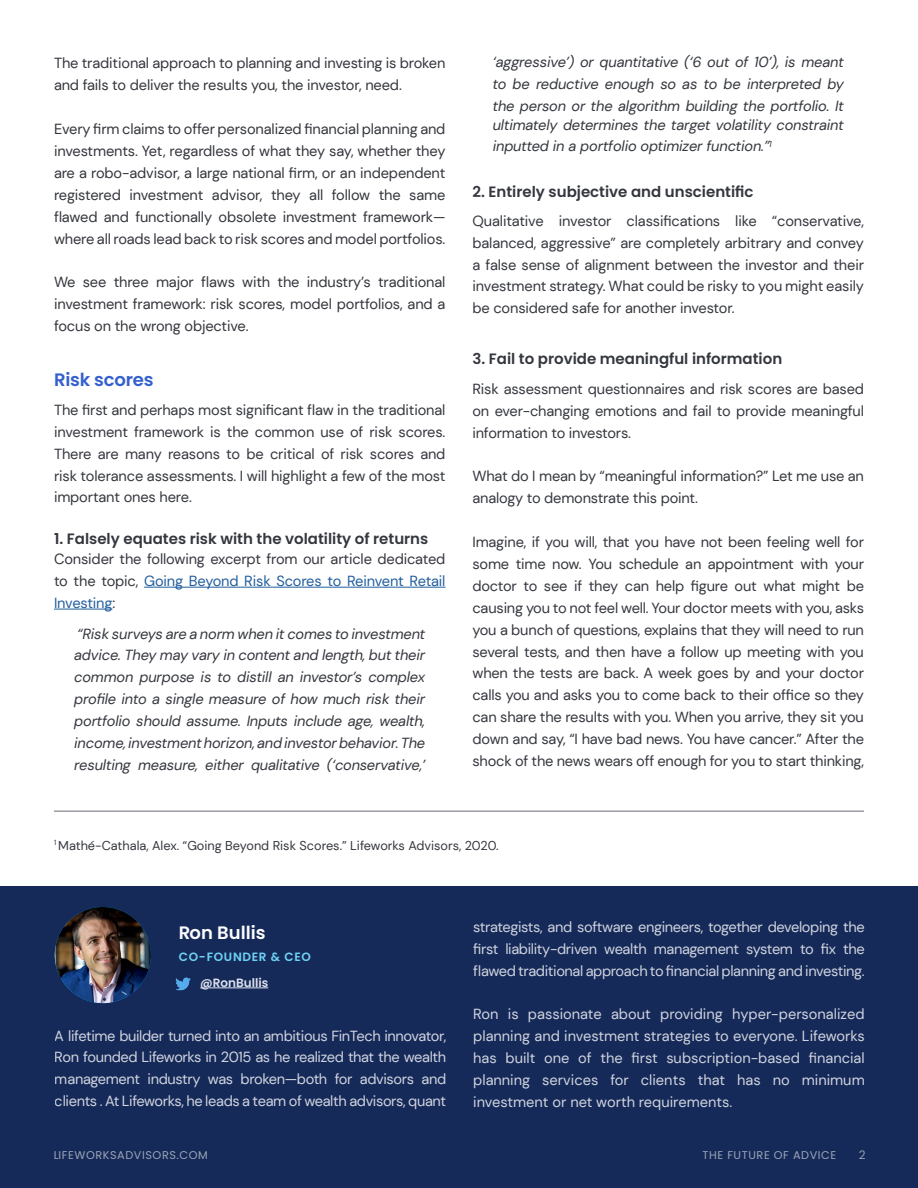
<style>
.page{position:relative;width:918px;height:1188px;background:#fff}
.page>*{position:absolute;margin:0;border:0;box-sizing:border-box;transform-origin:0 0}
.t1{font:600 18px "Poppins";letter-spacing:-.01em;color:#3460cd}
.t2{font:600 18px "Poppins";color:#fff}
.t3{font:600 15px "Poppins";color:#34373e}
.t4{font:14.7px/21.9px "DM Sans";letter-spacing:-.015em;color:#34373e;text-align:justify}
.t5{font:14.7px/21.9px "DM Sans";letter-spacing:-.025em;color:#fff;text-align:justify}
.t6{font:italic 14.7px/21.9px "DM Sans";letter-spacing:-.01em;color:#34373e;text-align:justify}
.t7{font:14.7px/21.9px "DM Sans";letter-spacing:-.01em;color:#33363c;text-align:justify}
.t8{font:12.75px "DM Sans";color:#34373e}
.t9{font:600 12px "Poppins";letter-spacing:.06em;color:#6ed2f4}
.t10{font:600 12px "Poppins";color:#f5f8ff}
.t11{font:12px "DM Sans";color:#e5e7e6}
.t12{font:11.25px "Poppins";letter-spacing:.05em;color:#e5e7e6}
.s1{color:#215e9e}
</style>
<div class="page">
<div style="left:0;top:887px;width:918px;height:301px;background:#162a5a"></div>
<img style="left:55px;top:907px;width:96px;height:96px;border-radius:48px">
<hr style="left:200px;top:988px;width:68px;height:1px;background:#f5f8ff">
<img style="left:175px;top:977px;width:16px;height:14px">
<hr style="left:144px;top:587px;width:302px;height:1px;background:#215e9e">
<hr style="left:54px;top:609px;width:58px;height:1px;background:#215e9e">
<hr style="left:54px;top:811px;width:810px;height:1px;background:#656a74">
<p class="t7" style="left:54px;top:52px;width:393px">The traditional approach to planning and investing is broken and fails to deliver the results you, the investor, need.</p>
<p class="t7" style="left:54px;top:118px;width:393px">Every firm claims to offer personalized financial planning and investments. Yet, regardless of what they say, whether they are a robo-advisor, a large national firm, or an independent registered investment advisor, they all follow the same flawed and functionally obsolete investment framework— where all roads lead back to risk scores and model portfolios.</p>
<p class="t7" style="left:54px;top:271px;width:393px">We see three major flaws with the industry’s traditional investment framework: risk scores, model portfolios, and a focus on the wrong objective.</p>
<p class="t1" style="left:54px;top:370px;width:101px">Risk scores</p>
<p class="t4" style="left:54px;top:399px;width:393px">The first and perhaps most significant flaw in the traditional investment framework is the common use of risk scores.<br>There are many reasons to be critical of risk scores and risk tolerance assessments. I will highlight a few of the most important ones here.</p>
<p class="t3" style="left:54px;top:530px;width:376px">1. Falsely equates risk with the volatility of returns</p>
<p class="t4" style="left:54px;top:548px;width:393px">Consider the following excerpt from our article dedicated to the topic, <span class="s1">Going Beyond Risk Scores to Reinvent Retail Investing</span>:</p>
<p class="t6" style="left:74px;top:622px;width:353px">“Risk surveys are a norm when it comes to investment advice. They may vary in content and length, but their common purpose is to distill an investor’s complex profile into a single measure of how much risk their portfolio should assume. Inputs include age, wealth, income, investment horizon, and investor behavior. The resulting measure, either qualitative (‘conservative,’</p>
<p class="t6" style="left:493px;top:51px;width:353px">‘aggressive’) or quantitative (‘6 out of 10’), is meant to be reductive enough so as to be interpreted by the person or the algorithm building the portfolio. It</p>
<p class="t6" style="left:493px;top:113px;width:353px">ultimately determines the target volatility constraint inputted in a portfolio optimizer function.”<sup>1</sup></p>
<p class="t3" style="left:472px;top:183px;width:283px">2. Entirely subjective and unscientific</p>
<p class="t4" style="left:473px;top:210px;width:393px">Qualitative investor classifications like “conservative, balanced, aggressive” are completely arbitrary and convey a false sense of alignment between the investor and their investment strategy. What could be risky to you might easily be considered safe for another investor.</p>
<p class="t3" style="left:472px;top:350px;width:311px">3. Fail to provide meaningful information</p>
<p class="t4" style="left:473px;top:378px;width:393px">Risk assessment questionnaires and risk scores are based on ever-changing emotions and fail to provide meaningful information to investors.</p>
<p class="t4" style="left:473px;top:465px;width:393px">What do I mean by “meaningful information?” Let me use an analogy to demonstrate this point.</p>
<p class="t4" style="left:473px;top:531px;width:393px">Imagine, if you will, that you have not been feeling well for some time now. You schedule an appointment with your doctor to see if they can help figure out what might be causing you to not feel well. Your doctor meets with you, asks you a bunch of questions, explains that they will need to run several tests, and then have a follow up meeting with you when the tests are back. A week goes by and your doctor calls you and asks you to come back to their office so they can share the results with you. When you arrive, they sit you down and say, “I have bad news. You have cancer.” After the shock of the news wears off enough for you to start thinking,</p>
<p class="t8" style="left:54px;top:837px;width:446px"><sup>1</sup> Mathé-Cathala, Alex. “Going Beyond Risk Scores.” Lifeworks Advisors, 2020.</p>
<p class="t2" style="left:178px;top:923px;width:89px">Ron Bullis</p>
<p class="t9" style="left:179px;top:950px;width:134px">CO-FOUNDER &amp; CEO</p>
<p class="t10" style="left:200px;top:976px;width:70px">@RonBullis</p>
<p class="t5" style="left:55px;top:1024px;width:393px">A lifetime builder turned into an ambitious FinTech innovator, Ron founded Lifeworks in 2015 as he realized that the wealth management industry was broken—both for advisors and clients . At Lifeworks, he leads a team of wealth advisors, quant</p>
<p class="t5" style="left:473px;top:916px;width:393px">strategists, and software engineers, together developing the first liability-driven wealth management system to fix the flawed traditional approach to financial planning and investing.</p>
<p class="t5" style="left:473px;top:1003px;width:393px">Ron is passionate about providing hyper-personalized planning and investment strategies to everyone. Lifeworks has built one of the first subscription-based financial planning services for clients that has no minimum investment or net worth requirements.</p>
<p class="t12" style="left:53px;top:1149px;width:156px">LIFEWORKSADVISORS.COM</p>
<p class="t12" style="left:703px;top:1149px;width:135px">THE FUTURE OF ADVICE</p>
<p class="t11" style="left:858px;top:1148px;width:8px">2</p>
</div>
